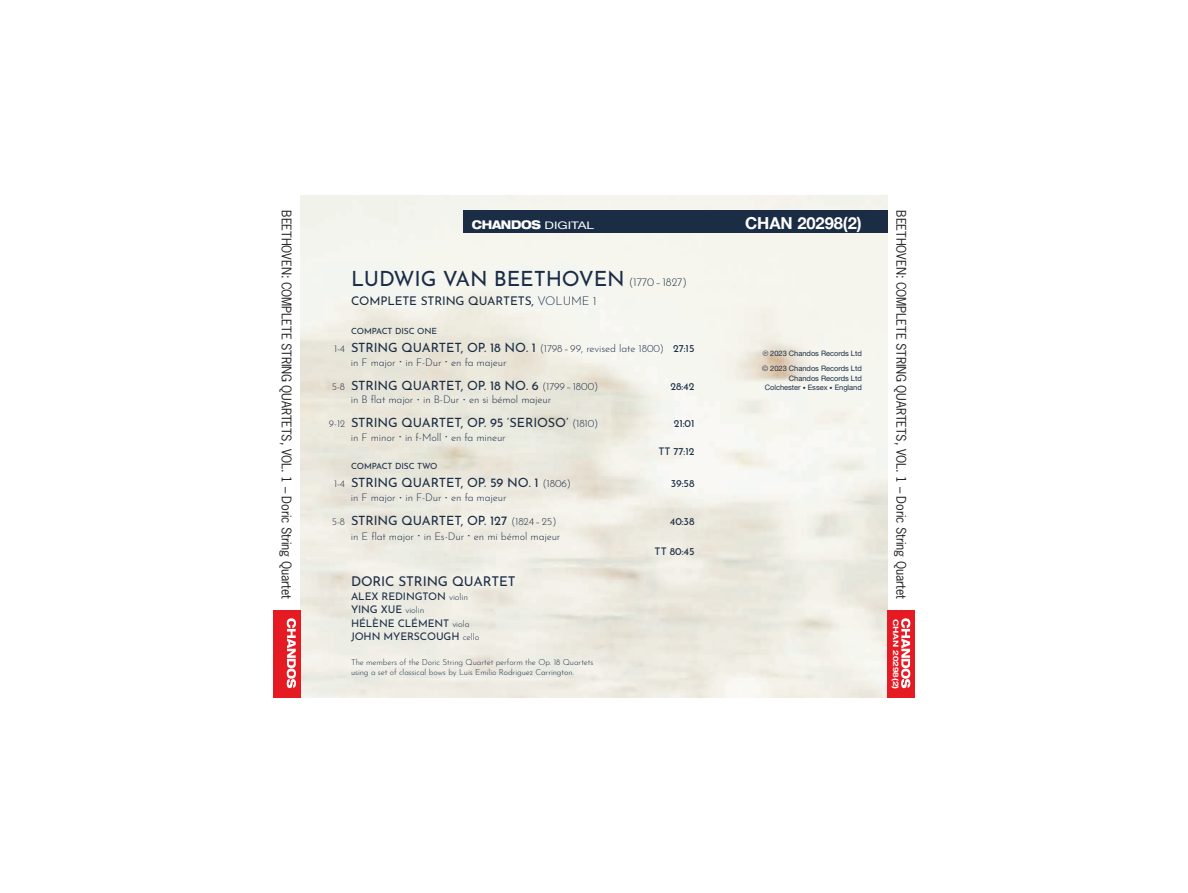
<style>
.page{position:relative;width:1188px;height:893px;background:#fff}
.page>*{position:absolute;margin:0;border:0;box-sizing:border-box;transform-origin:0 0}
.TL_-_Composer{font:21px "Josefin Sans";letter-spacing:-.01em;color:#1b2d45}
.t1{font:700 16.5px "Helvetica Neue";letter-spacing:-.005em;color:#fff}
.TL_-_Artists{font:13.5px "Josefin Sans";letter-spacing:-.01em;color:#1b2d45}
.TL_-_Subtitle{font:12.75px "Josefin Sans";letter-spacing:-.01em;color:#1b2d45}
.t2{font:12.45px "News Gothic Std";letter-spacing:-.01em;color:#231f20}
.TL_-_Composer-2{font:12px "Josefin Sans";letter-spacing:-.01em;color:#1b2d45}
.t3{font:800 expanded 12px "Helvetica Neue";letter-spacing:-.03em;color:#fff;scale:.89 1}
.TL_-_Description{font:300 10.5px "Josefin Sans";letter-spacing:-.01em;color:#1b2d45}
.TL_-_Artists_very_small{font:10.5px "Josefin Sans";letter-spacing:-.01em;color:#1b2d45}
.TL_-_Subtitle-2{font:300 10.5px "Josefin Sans";letter-spacing:-.01em;color:#1b2d45}
.TL_-_Subtitle-3{font:10.5px "Josefin Sans";letter-spacing:-.01em;color:#1b2d45}
.TL_-_Pieces{font:10.5px "Josefin Sans";letter-spacing:-.01em;color:#1b2d45}
.TL_-_Compact_Disc{font:8.55px "Josefin Sans";letter-spacing:-.01em;color:#1b2d45}
.TL_-_Pieces-2{font:300 8.25px/9.9px "Josefin Sans";letter-spacing:-.01em;color:#1b2d45}
.t4{font:7.5px "Helvetica Neue";letter-spacing:-.005em;color:#1b2d45}
.t5{font:700 7.5px "Helvetica Neue";color:#fff;scale:1.31 1}
.s1{font-weight:400;font-stretch:normal;font-size:10.5px}
.s2{font-weight:300;font-size:11.4px}
.s3{font-weight:300}
.s4{font-size:9.9px}
.s5{font-weight:400;font-size:12.75px}
.s6{font-weight:400}
.s7{font-size:7.5px}
.s8{font-weight:300;font-size:9.9px}
.s9{font-weight:300;font-size:10.5px}
.s10{font-weight:300;font-size:9px}
.s11{font-family:"Helvetica"}
.s12{font-family:"Helvetica";font-weight:300}
.s13{font-size:6px}
</style>
<div class="page">
<div style="left:463px;top:210px;width:424px;height:23px;background:#1b2d45"></div>
<div style="left:273px;top:610px;width:28px;height:87px;background:#e51a23"></div>
<div style="left:887px;top:610px;width:28px;height:87px;background:#e51a23"></div>
<svg style="left:287px;top:618px;width:9px;height:70px"></svg>
<svg style="left:901px;top:618px;width:9px;height:70px"></svg>
<p class="t2" style="left:295px;top:210px;width:390px;rotate:90deg">BEETHOVEN: COMPLETE STRING QUARTETS, VOL. 1 – Doric String Quartet</p>
<p class="t2" style="left:909px;top:210px;width:390px;rotate:90deg">BEETHOVEN: COMPLETE STRING QUARTETS, VOL. 1 – Doric String Quartet</p>
<p class="t3" style="left:472px;top:217px;width:139px">CHANDOS <span class="s1">DIGITAL</span></p>
<p class="t1" style="left:745px;top:210px;width:118px">CHAN 20298(2)</p>
<p class="TL_-_Composer" style="left:351px;top:261px;width:338px">LUDWIG VAN BEETHOVEN <span class="s2">(1770–1827)</span></p>
<p class="TL_-_Composer-2" style="left:351px;top:291px;width:247px">COMPLETE STRING QUARTETS, <span class="s3">VOLUME 1</span></p>
<p class="TL_-_Compact_Disc" style="left:351px;top:324px;width:88px">COMPACT DISC ONE</p>
<p class="TL_-_Subtitle-2" style="left:334px;top:340px;width:362px"><span class="s4">1-4</span> <span class="s5">STRING QUARTET, OP. 18 NO. 1</span> (1798–99, revised late 1800) <span class="s6">27:15</span></p>
<p class="TL_-_Description" style="left:351px;top:354px;width:157px">in F major <span class="s7">•</span> in F-Dur <span class="s7">•</span> en fa majeur</p>
<p class="TL_-_Subtitle" style="left:332px;top:375px;width:268px"><span class="s8">5-8</span> STRING QUARTET, OP. 18 NO. 6 <span class="s9">(1799–1800)</span></p>
<p class="TL_-_Subtitle-3" style="left:670px;top:377px;width:26px">28:42</p>
<p class="TL_-_Description" style="left:351px;top:391px;width:202px">in B flat major <span class="s7">•</span> in B-Dur <span class="s7">•</span> en si bémol majeur</p>
<p class="TL_-_Subtitle" style="left:329px;top:412px;width:271px"><span class="s8">9-12</span> STRING QUARTET, OP. 95 ‘SERIOSO’ <span class="s9">(1810)</span></p>
<p class="TL_-_Subtitle-3" style="left:674px;top:415px;width:22px">21:01</p>
<p class="TL_-_Description" style="left:351px;top:429px;width:156px">in F minor <span class="s7">•</span> in f-Moll <span class="s7">•</span> en fa mineur</p>
<p class="TL_-_Pieces" style="left:658px;top:442px;width:38px">TT 77:12</p>
<p class="TL_-_Compact_Disc" style="left:351px;top:458px;width:88px">COMPACT DISC TWO</p>
<p class="TL_-_Subtitle" style="left:334px;top:472px;width:239px"><span class="s8">1-4</span> STRING QUARTET, OP. 59 NO. 1 <span class="s9">(1806)</span></p>
<p class="TL_-_Subtitle-3" style="left:671px;top:474px;width:25px">39:58</p>
<p class="TL_-_Description" style="left:351px;top:489px;width:157px">in F major <span class="s7">•</span> in F-Dur <span class="s7">•</span> en fa majeur</p>
<p class="TL_-_Subtitle" style="left:332px;top:510px;width:226px"><span class="s8">5-8</span> STRING QUARTET, OP. 127 <span class="s9">(1824–25)</span></p>
<p class="TL_-_Subtitle-3" style="left:670px;top:513px;width:26px">40:38</p>
<p class="TL_-_Description" style="left:351px;top:528px;width:211px">in E flat major <span class="s7">•</span> in Es-Dur <span class="s7">•</span> en mi bémol majeur</p>
<p class="TL_-_Pieces" style="left:655px;top:542px;width:41px">TT 80:45</p>
<p class="TL_-_Artists" style="left:351px;top:570px;width:166px">DORIC STRING QUARTET</p>
<p class="TL_-_Artists_very_small" style="left:351px;top:587px;width:119px">ALEX REDINGTON <span class="s10">violin</span></p>
<p class="TL_-_Artists_very_small" style="left:351px;top:600px;width:75px">YING XUE <span class="s10">violin</span></p>
<p class="TL_-_Artists_very_small" style="left:351px;top:614px;width:120px">HÉLÈNE CLÉMENT <span class="s10">viola</span></p>
<p class="TL_-_Artists_very_small" style="left:351px;top:627px;width:130px">JOHN MYERSCOUGH <span class="s10">cello</span></p>
<p class="TL_-_Pieces-2" style="left:351px;top:656px;width:244px">The members of the Doric String Quartet perform the Op. 18 Quartets using a set of classical bows by Luis Emilio Rodriguez Carrington.</p>
<p class="t4" style="left:763px;top:349px;width:101px"><span class="s11">℗</span> 2023 Chandos Records Ltd</p>
<p class="t4" style="left:762px;top:363px;width:101px"><span class="s12">©</span> 2023 Chandos Records Ltd</p>
<p class="t4" style="left:789px;top:374px;width:74px">Chandos Records Ltd</p>
<p class="t4" style="left:765px;top:383px;width:99px">Colchester <span class="s13">•</span> Essex <span class="s13">•</span> England</p>
<p class="t5" style="left:902px;top:618px;width:55px;rotate:90deg">CHAN 20298(2)</p>
</div>
